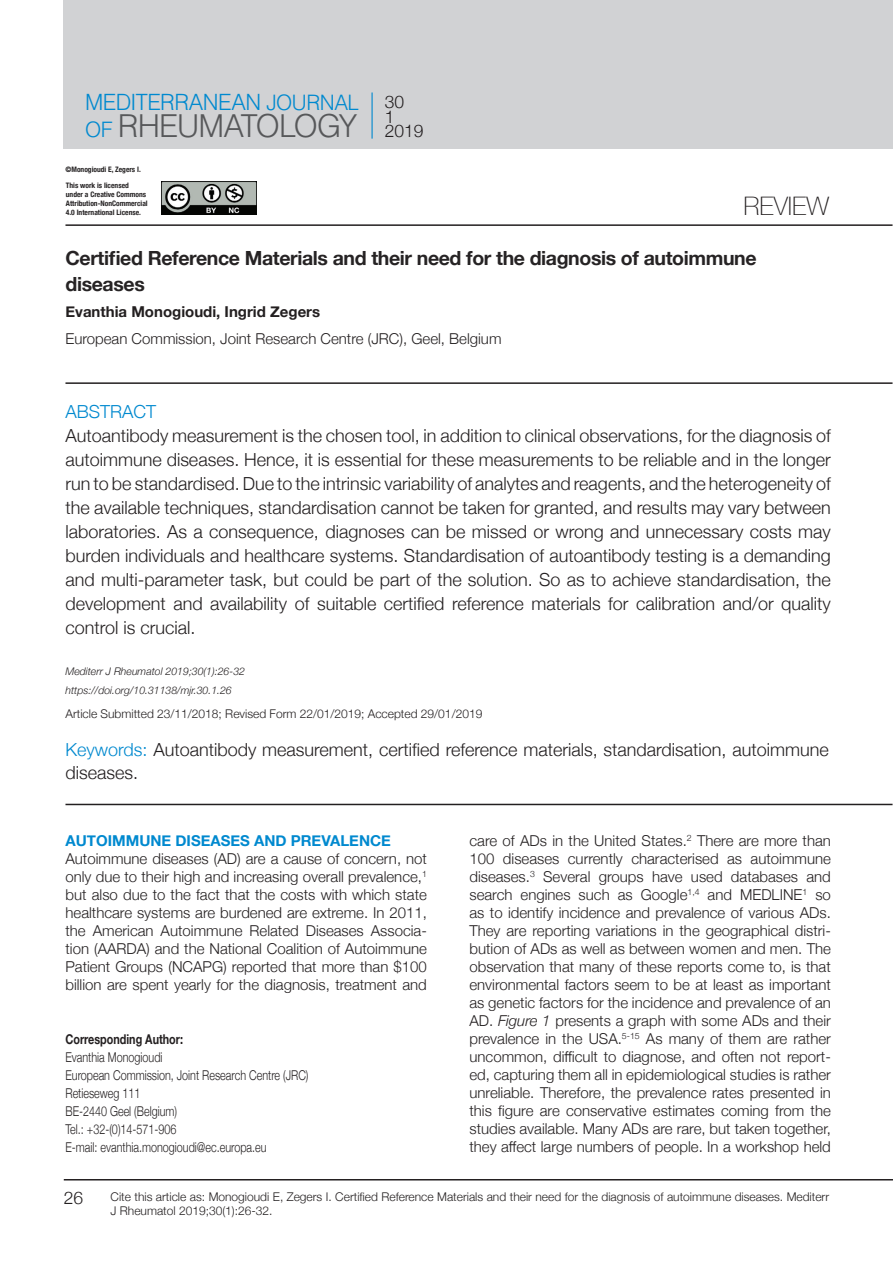
<style>
.page{position:relative;width:893px;height:1263px;background:#fff}
.page>*{position:absolute;margin:0;border:0;box-sizing:border-box;transform-origin:0 0}
.t1{font:31.2px "UB Helvetica Light";letter-spacing:-.025em;color:#57585a}
.t2{font:100 25.5px "Helvetica Neue";color:#231f20}
.t3{font:22.2px "UB Helvetica Light";letter-spacing:-.02em;color:#0089cf}
.t4{font:700 19.5px/25.5px "Helvetica Neue";letter-spacing:-.02em;color:#262324}
.t5{font:300 18px/24px "Helvetica Neue";color:#231f20}
.t6{font:300 18px "Helvetica Neue";color:#0089cf}
.t7{font:300 17.4px/15px "Helvetica Neue";color:#231f20}
.t8{font:300 15px/18px "Helvetica Neue";color:#231f20;text-align:justify}
.t9{font:700 15px "Helvetica Neue";color:#0089cf}
.t10{font:700 15px "Helvetica Neue";color:#231f20}
.t11{font:300 13.5px/18px "Helvetica Neue";color:#231f20;scale:.8 1}
.t12{font:700 13.5px "Helvetica Neue";color:#231f20;scale:.8 1}
.t13{font:300 12px/13.5px "Helvetica Neue";color:#231f20}
.t14{font:italic 300 10.5px/19.5px "Helvetica Neue";color:#231f20}
.t15{font:700 condensed 7.5px/9px "Helvetica Neue";color:#262324}
.s1{font-size:21px}
.s2{font-size:21px;color:#0089cf}
.s3{color:#0089cf}
.s4{font-style:italic}
</style>
<div class="page">
<div style="left:64px;top:0;width:829px;height:149px;background:#d1d2d4"></div>
<hr style="left:371px;top:92px;width:2px;height:47px;background:#0089cf">
<hr style="left:64px;top:1179px;width:829px;height:1px;background:#231f20">
<img style="left:161px;top:181px;width:95px;height:34px">
<hr style="left:65px;top:382px;width:827px;height:2px;background:#231f20">
<hr style="left:65px;top:224px;width:827px;height:2px;background:#231f20">
<hr style="left:65px;top:804px;width:827px;height:1px;background:#231f20">
<h3 class="t3" style="left:85px;top:89px;width:275px">MEDITERRANEAN <span class="s1">JOURNAL</span></h3>
<h1 class="t1" style="left:85px;top:107px;width:273px"><span class="s2">OF</span> RHEUMATOLOGY</h1>
<p class="t15" style="left:65px;top:164px;width:77px">©Monogioudi E, Zegers I.</p>
<p class="t15" style="left:66px;top:180px;width:83px">This work is licensed under a Creative Commons<br>Attribution-NonCommercial<br>4.0 International License.</p>
<p class="t7" style="left:385px;top:93px;width:40px">30<br>1<br>2019</p>
<h2 class="t2" style="left:743px;top:186px;width:87px">REVIEW</h2>
<h3 class="t4" style="left:65px;top:246px;width:693px">Certified Reference Materials and their need for the diagnosis of autoimmune diseases</h3>
<p class="t10" style="left:65px;top:300px;width:256px">Evanthia Monogioudi, Ingrid Zegers</p>
<p class="t8" style="left:65px;top:329px;width:437px">European Commission, Joint Research Centre (JRC), Geel, Belgium</p>
<p class="t6" style="left:65px;top:397px;width:92px">ABSTRACT</p>
<p class="t5" style="left:65px;top:422px;width:767px;text-align:justify">Autoantibody measurement is the chosen tool, in addition to clinical observations, for the diagnosis of autoimmune diseases. Hence, it is essential for these measurements to be reliable and in the longer run to be standardised. Due to the intrinsic variability of analytes and reagents, and the heterogeneity of the available techniques, standardisation cannot be taken for granted, and results may vary between laboratories. As a consequence, diagnoses can be missed or wrong and unnecessary costs may burden individuals and healthcare systems. Standardisation of autoantibody testing is a demanding and multi-parameter task, but could be part of the solution. So as to achieve standardisation, the development and availability of suitable certified reference materials for calibration and/or quality control is crucial.</p>
<p class="t14" style="left:65px;top:661px;width:181px">Mediterr J Rheumatol 2019;30(1):26-32 https://doi.org/10.31138/mjr.30.1.26</p>
<p class="t13" style="left:65px;top:706px;width:418px">Article Submitted 23/11/2018; Revised Form 22/01/2019; Accepted 29/01/2019</p>
<p class="t5" style="left:65px;top:736px;width:765px;line-height:23.1px"><span class="s3">Keywords:</span> Autoantibody measurement, certified reference materials, standardisation, autoimmune diseases.</p>
<p class="t9" style="left:65px;top:829px;width:327px">AUTOIMMUNE DISEASES AND PREVALENCE</p>
<p class="t8" style="left:65px;top:849px;width:363px">Autoimmune diseases (AD) are a cause of concern, not only due to their high and increasing overall prevalence,<sup>1 </sup>but also due to the fact that the costs with which state healthcare systems are burdened are extreme. In 2011, the American Autoimmune Related Diseases Associa&shy;tion (AARDA) and the National Coalition of Autoimmune Patient Groups (NCAPG) reported that more than $100 billion are spent yearly for the diagnosis, treatment and</p>
<p class="t12" style="left:65px;top:1029px;width:149px">Corresponding Αuthor:</p>
<p class="t11" style="left:65px;top:1047px;width:305px">Evanthia Monogioudi<br>European Commission, Joint Research Centre (JRC)<br>Retieseweg 111<br>BE-2440 Geel (Belgium)<br>Tel.: +32-(0)14-571-906<br>E-mail: evanthia.monogioudi@ec.europa.eu</p>
<p class="t8" style="left:469px;top:831px;width:363px">care of ADs in the United States.<sup>2</sup> There are more than 100 diseases currently characterised as autoimmune diseases.<sup>3</sup> Several groups have used databases and search engines such as Google<sup>1,4</sup> and MEDLINE<sup>1</sup> so as to identify incidence and prevalence of various ADs.<br>They are reporting variations in the geographical distri&shy;bution of ADs as well as between women and men. The observation that many of these reports come to, is that environmental factors seem to be at least as important as genetic factors for the incidence and prevalence of an AD. <span class="s4">Figure 1</span> presents a graph with some ADs and their prevalence in the USA.<sup>5-15</sup> As many of them are rather uncommon, difficult to diagnose, and often not report&shy;ed, capturing them all in epidemiological studies is rather unreliable. Therefore, the prevalence rates presented in this figure are conservative estimates coming from the studies available. Many ADs are rare, but taken together, they affect large numbers of people. In a workshop held</p>
<p class="t7" style="left:64px;top:1189px;width:21px">26</p>
<p class="t13" style="left:111px;top:1189px;width:720px">Cite this article as: Monogioudi E, Zegers I. Certified Reference Materials and their need for the diagnosis of autoimmune diseases. Mediterr<br>J Rheumatol 2019;30(1):26-32.</p>
</div>
